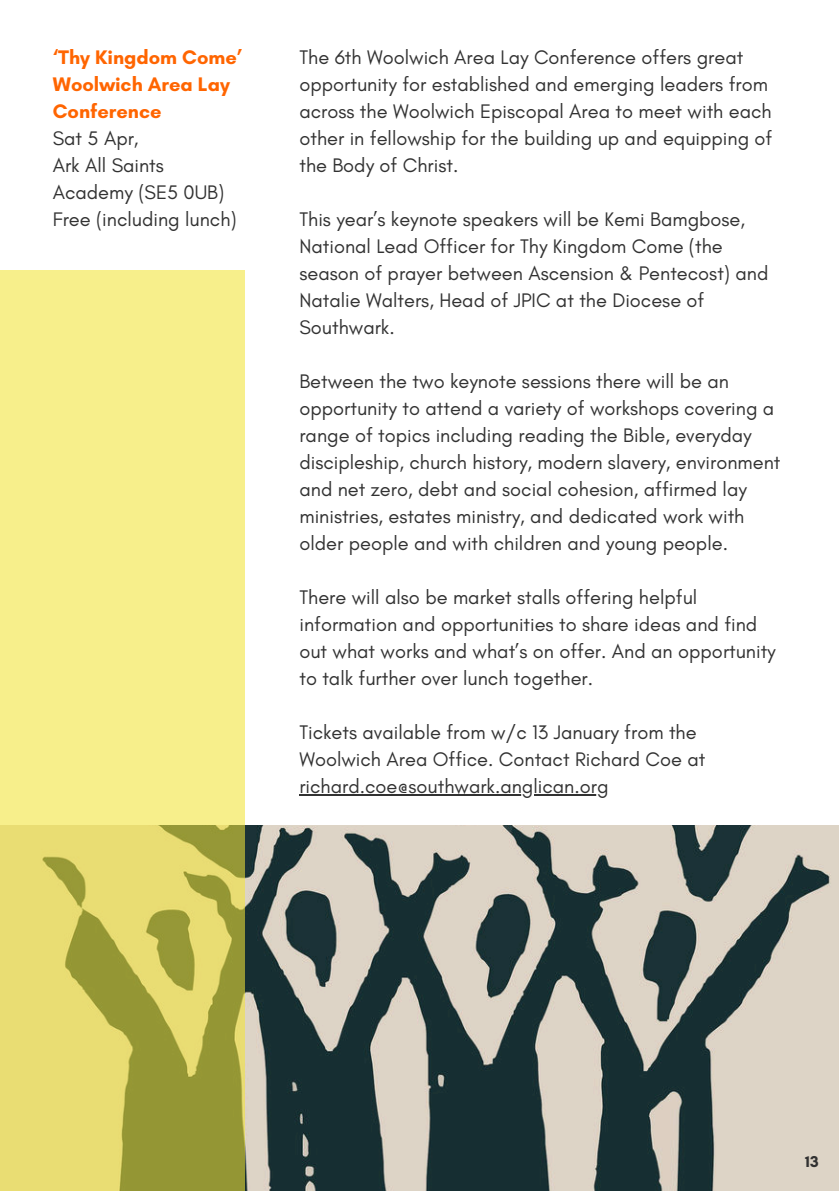
<style>
.page{position:relative;width:839px;height:1191px;background:#fff}
.page>*{position:absolute;margin:0;border:0;box-sizing:border-box;transform-origin:0 0}
.t1{font:20px/27px "Glacial Indifference";color:#323232}
.t2{font:700 20px/27px "Glacial Indifference";color:#ff6501}
.t3{font:700 16px "Glacial Indifference";color:#323232}
</style>
<div class="page">
<img style="left:244px;top:825px;width:594px;height:366px">
<svg style="left:0;top:270px;width:244px;height:921px;fill:#f7ef8b"></svg>
<hr style="left:299px;top:795px;width:309px;height:1px;background:#323232">
<p class="t2" style="left:53px;top:44px;width:191px">‘Thy Kingdom Come’<br>Woolwich Area Lay<br>Conference</p>
<p class="t1" style="left:53px;top:125px;width:185px">Sat 5 Apr,<br>Ark All Saints<br>Academy (SE5 0UB)<br>Free (including lunch)</p>
<p class="t1" style="left:299px;top:44px;width:474px">The 6th Woolwich Area Lay Conference offers great opportunity for established and emerging leaders from across the Woolwich Episcopal Area to meet with each other in fellowship for the building up and equipping of the Body of Christ.</p>
<p class="t1" style="left:299px;top:206px;width:470px">This year’s keynote speakers will be Kemi Bamgbose, National Lead Officer for Thy Kingdom Come (the season of prayer between Ascension &amp; Pentecost) and Natalie Walters, Head of JPIC at the Diocese of Southwark.</p>
<p class="t1" style="left:299px;top:368px;width:482px">Between the two keynote sessions there will be an opportunity to attend a variety of workshops covering a range of topics including reading the Bible, everyday discipleship, church history, modern slavery, environment and net zero, debt and social cohesion, affirmed lay ministries, estates ministry, and dedicated work with older people and with children and young people.</p>
<p class="t1" style="left:299px;top:584px;width:478px">There will also be market stalls offering helpful information and opportunities to share ideas and find out what works and what’s on offer. And an opportunity to talk further over lunch together.</p>
<p class="t1" style="left:299px;top:719px;width:407px">Tickets available from w/c 13 January from the<br>Woolwich Area Office. Contact Richard Coe at richard.coe@southwark.anglican.org</p>
<p class="t3" style="left:805px;top:1152px;width:15px">13</p>
</div>
